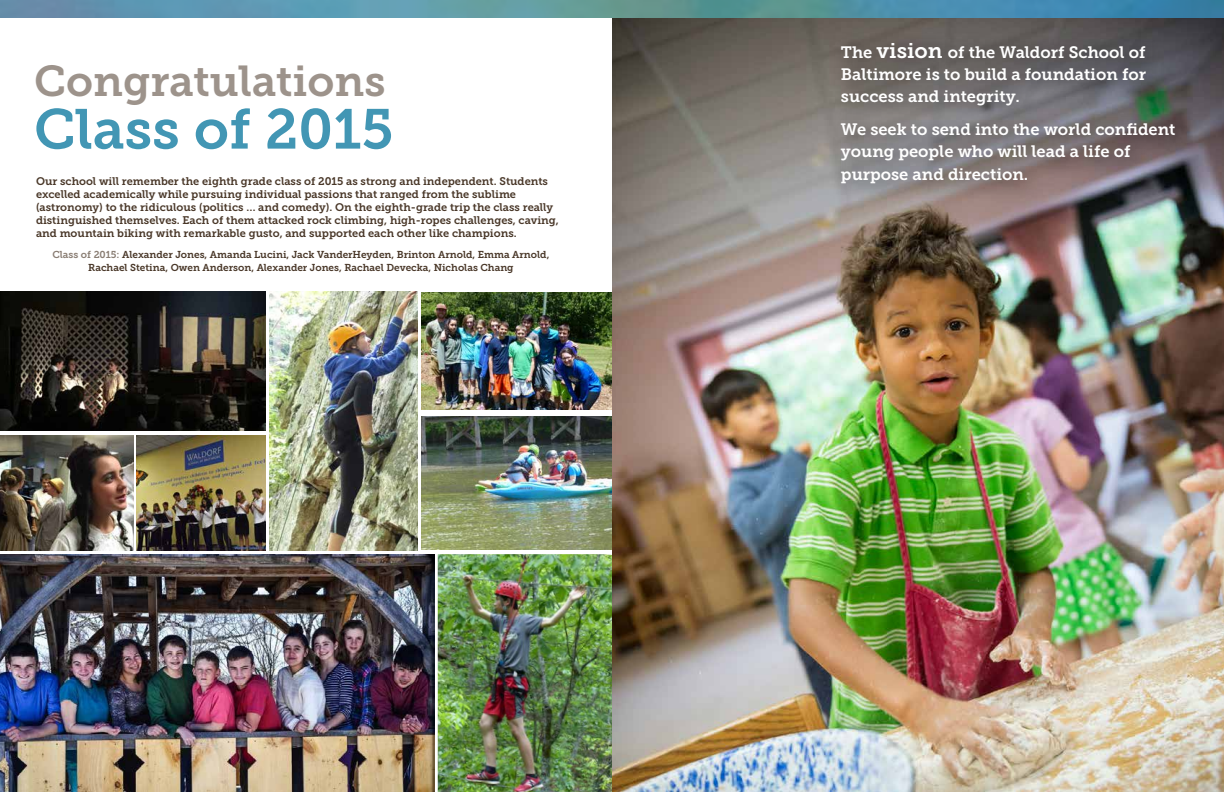
<style>
.page{position:relative;width:1224px;height:792px;background:#fff}
.page>*{position:absolute;margin:0;border:0;box-sizing:border-box;transform-origin:0 0}
.t1{font:56px "Museo Slab 700";color:#4296b4}
.t2{font:43px "Museo Slab 700";color:#9d938b}
.t3{font:16.5px/22.3px "Museo Slab 700";color:#fff;text-align:justify}
.t4{font:11px/13.2px "Museo Slab 700";color:#493728}
.t5{font:10px/13.2px "Museo Slab 700";color:#493728;text-align:center}
.s1{color:#897d73}
.s2{font-size:21.2px}
</style>
<div class="page">
<svg style="left:0;top:0;width:1224px;height:18px;background:#5693a7"></svg>
<img style="left:438px;top:554px;width:174px;height:238px">
<img style="left:0;top:554px;width:434px;height:238px">
<img style="left:0;top:292px;width:266px;height:139px">
<img style="left:612px;top:18px;width:612px;height:774px">
<div style="left:829px;top:30px;width:365px;height:173px;background:#000;opacity:.75"></div>
<img style="left:422px;top:417px;width:190px;height:132px">
<img style="left:270px;top:292px;width:148px;height:259px">
<img style="left:0;top:435px;width:134px;height:115px">
<img style="left:422px;top:293px;width:190px;height:117px">
<img style="left:137px;top:435px;width:129px;height:115px">
<h2 class="t2" style="left:34px;top:56px;width:353px">Congratulations</h2>
<h1 class="t1" style="left:34px;top:97px;width:361px">Class of 2015</h1>
<p class="t4" style="left:36px;top:174px;width:524px">Our school will remember the eighth grade class of 2015 as strong and independent. Students excelled academically while pursuing individual passions that ranged from the sublime (astronomy) to the ridiculous (politics … and comedy). On the eighth-grade trip the class really distinguished themselves. Each of them attacked rock climbing, high-ropes challenges, caving, and mountain biking with remarkable gusto, and supported each other like champions.</p>
<p class="t5" style="left:52px;top:248px;width:499px"><span class="s1">Class of 2015:</span> Alexander Jones, Amanda Lucini, Jack VanderHeyden, Brinton Arnold, Emma Arnold,<br>Rachael Stetina, Owen Anderson, Alexander Jones, Rachael Devecka, Nicholas Chang</p>
<h3 class="t3" style="left:841px;top:41px;width:307px">The <span class="s2">vision</span> of the Waldorf School of Baltimore is to build a foundation for success and integrity.</h3>
<h3 class="t3" style="left:841px;top:118px;width:336px;text-align:left">We seek to send into the world confident young people who will lead a life of purpose and direction.</h3>
</div>
